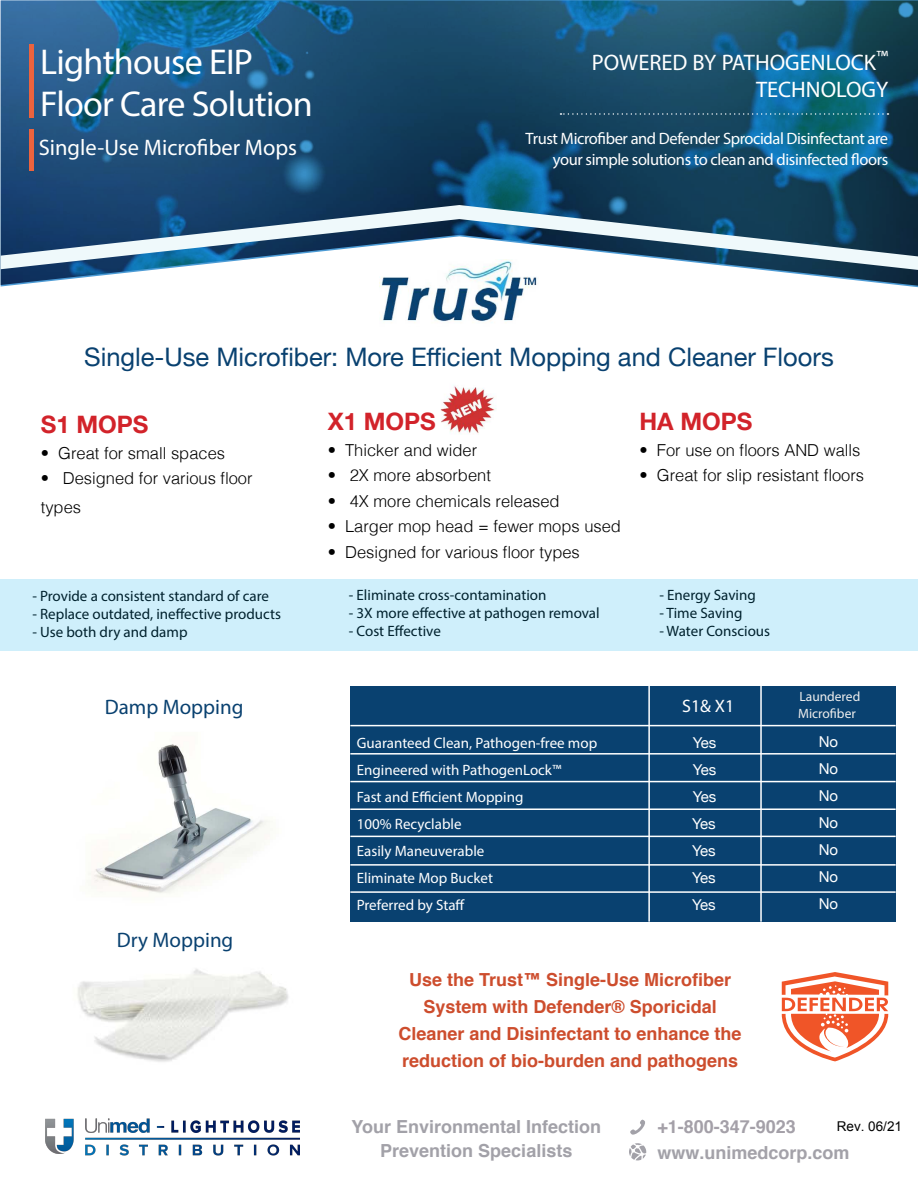
<style>
.page{position:relative;width:918px;height:1188px;background:#fff}
.page>*{position:absolute;margin:0;border:0;box-sizing:border-box;transform-origin:0 0}
.t1{font:36px/42px "Myriad Pro";letter-spacing:-.02em;color:#fff}
.t2{font:25.5px "Helvetica Neue";color:#094170}
.t3{font:700 24px "Helvetica Neue";color:#d2232a}
.t4{font:22.5px/27px "Myriad Pro";color:#fff;text-align:right}
.t5{font:21px "Myriad Pro";color:#094170}
.t6{font:700 18px/27px "Helvetica";color:#cd4d2d;text-align:center}
.t7{font:700 18px/24px "Helvetica";color:#a2a1a8;text-align:center}
.t8{font:700 18px/25.2px "Helvetica";color:#a4a0a8}
.t9{font:18px "Myriad Pro";color:#fff}
.t10{font:300 16.5px/28.8px "Helvetica";color:#000}
.t11{font:16.5px/21px "Myriad Pro";letter-spacing:-.025em;color:#fff;text-align:right}
.t12{font:15px "Myriad Pro";color:#000}
.t13{font:15px/27px "Myriad Pro";color:#fff}
.t14{font:15px/27px "Helvetica Neue";color:#fff;text-align:justify}
.t15{font:13.5px/16.2px "Myriad Pro";color:#ededed}
.t16{font:13.5px "Arial";color:#000}
.s1{color:#a2a1a8}
.s2{color:#a4a2a9}
</style>
<div class="page">
<img style="left:88px;top:744px;width:182px;height:150px">
<svg style="left:1px;top:0;width:917px;height:287px;background:#24597c"></svg>
<svg style="left:1px;top:205px;width:917px;height:65px"></svg>
<div style="left:350px;top:686px;width:546px;height:236px;background:#094170"></div>
<hr style="left:350px;top:725px;width:546px;height:1px;background:#fff">
<hr style="left:648px;top:686px;width:2px;height:236px;background:#fff">
<hr style="left:760px;top:686px;width:2px;height:236px;background:#fff">
<hr style="left:350px;top:753px;width:546px;height:2px;background:#fff">
<hr style="left:350px;top:781px;width:546px;height:1px;background:#fff">
<hr style="left:350px;top:808px;width:546px;height:2px;background:#fff">
<hr style="left:350px;top:836px;width:546px;height:1px;background:#fff">
<hr style="left:350px;top:864px;width:546px;height:2px;background:#fff">
<hr style="left:350px;top:891px;width:546px;height:2px;background:#fff">
<svg style="left:561px;top:113px;width:327px;height:2px"></svg>
<hr style="left:30px;top:44px;width:4px;height:74px;background:#ec633e">
<hr style="left:30px;top:130px;width:4px;height:41px;background:#ec633e">
<svg style="left:782px;top:972px;width:106px;height:89px"></svg>
<img style="left:77px;top:969px;width:212px;height:93px">
<img style="left:380px;top:260px;width:158px;height:63px">
<img style="left:441px;top:386px;width:56px;height:48px">
<div style="left:0;top:579px;width:918px;height:72px;background:#cfeffb"></div>
<svg style="left:629px;top:1143px;width:17px;height:17px"></svg>
<svg style="left:630px;top:1119px;width:15px;height:16px"></svg>
<img style="left:45px;top:1118px;width:254px;height:37px">
<h1 class="t1" style="left:40px;top:44px;width:274px">Lighthouse EIP<br>Floor Care Solution</h1>
<h3 class="t4" style="left:39px;top:136px;width:260px">Single-Use Microfiber Mops</h3>
<h3 class="t4" style="left:592px;top:51px;width:298px">POWERED BY PATHOGENLOCK<sup>™<br></sup>TECHNOLOGY</h3>
<p class="t11" style="left:526px;top:129px;width:364px">Trust Microfiber and Defender Sprocidal Disinfectant are your simple solutions to clean and disinfected floors</p>
<h2 class="t2" style="left:84px;top:338px;width:751px">Single-Use Microfiber: More Efficient Mopping and Cleaner Floors</h2>
<h3 class="t3" style="left:41px;top:411px;width:109px">S1 MOPS</h3>
<p class="t10" style="left:41px;top:440px;width:186px">• Great for small spaces</p>
<p class="t10" style="left:41px;top:463px;width:213px">• Designed for various floor types</p>
<p class="t12" style="left:32px;top:591px;width:238px">- Provide a consistent standard of care</p>
<p class="t12" style="left:32px;top:609px;width:250px">- Replace outdated, ineffective products</p>
<p class="t12" style="left:32px;top:627px;width:157px">- Use both dry and damp</p>
<p class="t5" style="left:105px;top:699px;width:140px">Damp Mopping</p>
<p class="t5" style="left:117px;top:932px;width:118px">Dry Mopping</p>
<h3 class="t3" style="left:328px;top:408px;width:110px">X1 MOPS</h3>
<p class="t10" style="left:328px;top:437px;width:151px">• Thicker and wider</p>
<p class="t10" style="left:328px;top:463px;width:165px">• 2X more absorbent</p>
<p class="t10" style="left:328px;top:488px;width:233px">• 4X more chemicals released</p>
<p class="t10" style="left:328px;top:514px;width:295px">• Larger mop head = fewer mops used</p>
<p class="t10" style="left:328px;top:536px;width:254px">• Designed for various floor types</p>
<p class="t12" style="left:349px;top:589px;width:199px">- Eliminate cross-contamination</p>
<p class="t12" style="left:349px;top:607px;width:252px">- 3X more effective at pathogen removal</p>
<p class="t12" style="left:349px;top:625px;width:94px">- Cost Effective</p>
<h3 class="t3" style="left:639px;top:408px;width:114px">HA MOPS</h3>
<p class="t10" style="left:639px;top:434px;width:222px">• For use on floors AND walls</p>
<p class="t10" style="left:639px;top:460px;width:226px">• Great for slip resistant floors</p>
<p class="t12" style="left:659px;top:589px;width:98px">- Energy Saving</p>
<p class="t12" style="left:659px;top:607px;width:85px">- Time Saving</p>
<p class="t12" style="left:659px;top:625px;width:112px">- Water Conscious</p>
<p class="t9" style="left:682px;top:699px;width:54px">S1&amp; X1</p>
<p class="t15" style="left:798px;top:690px;width:64px">Laundered<br>Microfiber</p>
<p class="t13" style="left:357px;top:731px;width:242px">Guaranteed Clean, Pathogen-free mop<br>Engineered with PathogenLock™<br>Fast and Efficient Mopping<br>100% Recyclable<br>Easily Maneuverable<br>Eliminate Mop Bucket<br>Preferred by Staff</p>
<p class="t14" style="left:692px;top:730px;width:26px">Yes Yes Yes Yes Yes Yes Yes</p>
<p class="t14" style="left:819px;top:728px;width:21px">No No No No No No No</p>
<p class="t6" style="left:399px;top:967px;width:345px">Use the Trust™ Single-Use Microfiber System with Defender® Sporicidal Cleaner and Disinfectant to enhance the reduction of bio-burden and pathogens</p>
<p class="t7" style="left:351px;top:1116px;width:251px">Your Environmental Infection<br>Prevention Specialists</p>
<p class="t8" style="left:657px;top:1115px;width:194px">+1-800-347-9023 <span class="s1">www.</span><span class="s2">unimedcorp</span><span class="s1">.com</span></p>
<p class="t16" style="left:837px;top:1118px;width:67px">Rev. 06/21</p>
</div>
